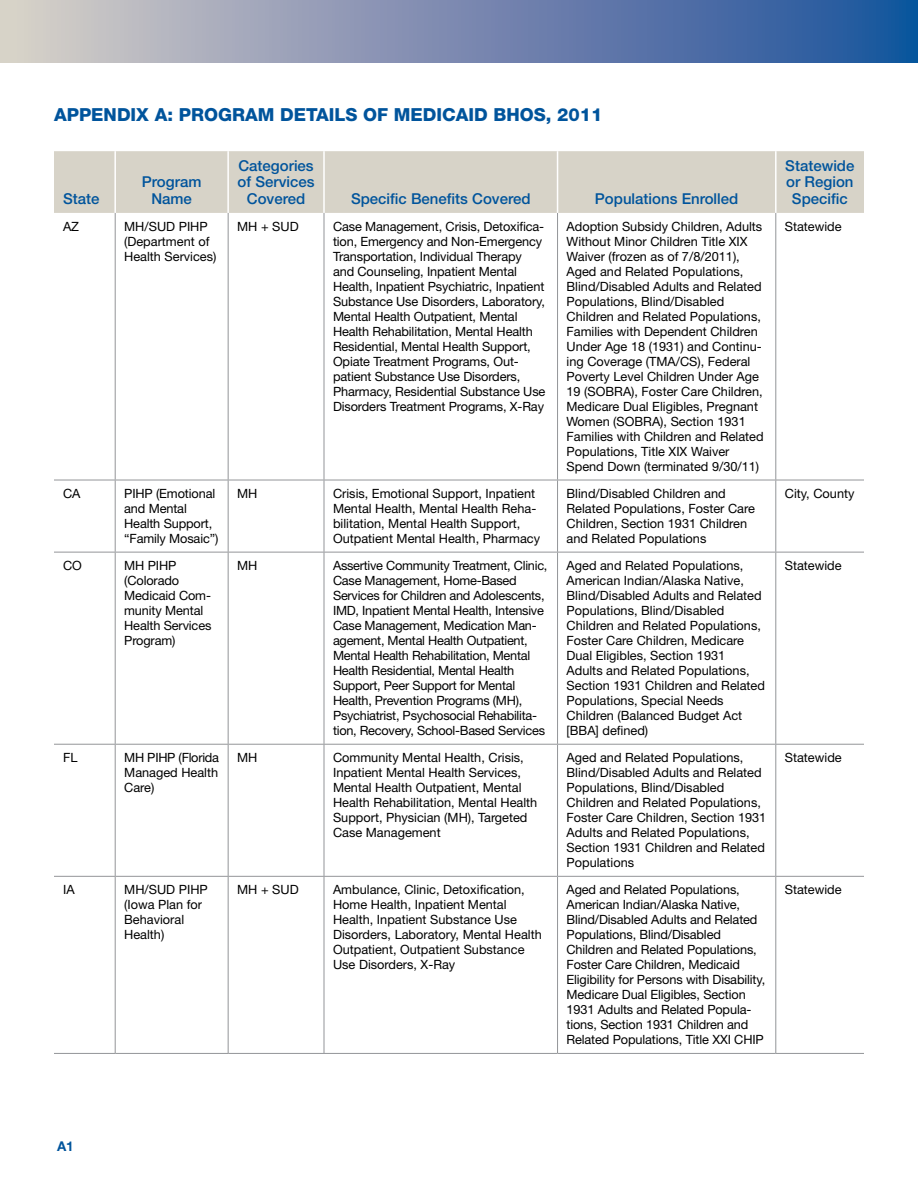
<style>
.page{position:relative;width:918px;height:1188px;background:#fff}
.page>*{position:absolute;margin:0;border:0;box-sizing:border-box;transform-origin:0 0}
.t1{font:800 18px "Helvetica Neue LT Std";color:#00549c}
.table_head{font:500 15px/16.5px "Helvetica Neue LT Std";color:#00549c;text-align:center}
.t2{font:700 13.5px "Helvetica Neue LT Std";color:#00549c}
.Table_txt{font:12.75px/15px "Helvetica Neue LT Std";color:#000}
.Table_txt-2{font:12.75px/15px "Helvetica Neue LT Std";letter-spacing:-.02em;color:#000}
</style>
<div class="page">
<div style="left:0;top:0;width:918px;height:63px;background:linear-gradient(to right,#dacdc8,#1a4e9b)"></div>
<div style="left:54px;top:151px;width:810px;height:62px;background:#d7d3c8"></div>
<hr style="left:115px;top:213px;width:1px;height:267px;background:#939598">
<hr style="left:228px;top:213px;width:1px;height:267px;background:#939598">
<hr style="left:324px;top:213px;width:1px;height:267px;background:#939598">
<hr style="left:557px;top:213px;width:1px;height:267px;background:#939598">
<hr style="left:775px;top:213px;width:1px;height:267px;background:#939598">
<hr style="left:115px;top:480px;width:1px;height:72px;background:#939598">
<hr style="left:228px;top:480px;width:1px;height:72px;background:#939598">
<hr style="left:324px;top:480px;width:1px;height:72px;background:#939598">
<hr style="left:557px;top:480px;width:1px;height:72px;background:#939598">
<hr style="left:775px;top:480px;width:1px;height:72px;background:#939598">
<hr style="left:115px;top:552px;width:1px;height:192px;background:#939598">
<hr style="left:228px;top:552px;width:1px;height:192px;background:#939598">
<hr style="left:324px;top:552px;width:1px;height:192px;background:#939598">
<hr style="left:557px;top:552px;width:1px;height:192px;background:#939598">
<hr style="left:775px;top:552px;width:1px;height:192px;background:#939598">
<hr style="left:115px;top:745px;width:1px;height:131px;background:#939598">
<hr style="left:228px;top:745px;width:1px;height:131px;background:#939598">
<hr style="left:324px;top:745px;width:1px;height:131px;background:#939598">
<hr style="left:557px;top:745px;width:1px;height:131px;background:#939598">
<hr style="left:775px;top:745px;width:1px;height:131px;background:#939598">
<hr style="left:115px;top:877px;width:1px;height:176px;background:#939598">
<hr style="left:228px;top:877px;width:1px;height:176px;background:#939598">
<hr style="left:324px;top:877px;width:1px;height:176px;background:#939598">
<hr style="left:557px;top:877px;width:1px;height:176px;background:#939598">
<hr style="left:775px;top:877px;width:1px;height:176px;background:#939598">
<hr style="left:54px;top:480px;width:61px;height:1px;background:#939598">
<hr style="left:115px;top:480px;width:113px;height:1px;background:#939598">
<hr style="left:228px;top:480px;width:96px;height:1px;background:#939598">
<hr style="left:324px;top:480px;width:234px;height:1px;background:#939598">
<hr style="left:558px;top:480px;width:218px;height:1px;background:#939598">
<hr style="left:776px;top:480px;width:88px;height:1px;background:#939598">
<hr style="left:54px;top:552px;width:61px;height:1px;background:#939598">
<hr style="left:115px;top:552px;width:113px;height:1px;background:#939598">
<hr style="left:228px;top:552px;width:96px;height:1px;background:#939598">
<hr style="left:324px;top:552px;width:234px;height:1px;background:#939598">
<hr style="left:558px;top:552px;width:218px;height:1px;background:#939598">
<hr style="left:776px;top:552px;width:88px;height:1px;background:#939598">
<hr style="left:54px;top:744px;width:61px;height:1px;background:#939598">
<hr style="left:115px;top:744px;width:113px;height:1px;background:#939598">
<hr style="left:228px;top:744px;width:96px;height:1px;background:#939598">
<hr style="left:324px;top:744px;width:234px;height:1px;background:#939598">
<hr style="left:558px;top:744px;width:218px;height:1px;background:#939598">
<hr style="left:776px;top:744px;width:88px;height:1px;background:#939598">
<hr style="left:54px;top:876px;width:61px;height:1px;background:#939598">
<hr style="left:115px;top:876px;width:113px;height:1px;background:#939598">
<hr style="left:228px;top:876px;width:96px;height:1px;background:#939598">
<hr style="left:324px;top:876px;width:234px;height:1px;background:#939598">
<hr style="left:558px;top:876px;width:218px;height:1px;background:#939598">
<hr style="left:776px;top:876px;width:88px;height:1px;background:#939598">
<hr style="left:54px;top:1053px;width:61px;height:1px;background:#939598">
<hr style="left:115px;top:1053px;width:113px;height:1px;background:#939598">
<hr style="left:228px;top:1053px;width:96px;height:1px;background:#939598">
<hr style="left:324px;top:1053px;width:234px;height:1px;background:#939598">
<hr style="left:558px;top:1053px;width:218px;height:1px;background:#939598">
<hr style="left:776px;top:1053px;width:88px;height:1px;background:#939598">
<hr style="left:114px;top:151px;width:2px;height:62px;background:#fff">
<hr style="left:227px;top:151px;width:2px;height:62px;background:#fff">
<hr style="left:323px;top:151px;width:2px;height:62px;background:#fff">
<hr style="left:557px;top:151px;width:1px;height:62px;background:#fff">
<hr style="left:775px;top:151px;width:2px;height:62px;background:#fff">
<h2 class="t1" style="left:54px;top:104px;width:550px">APPENDIX A: PROGRAM DETAILS OF MEDICAID BHOS, 2011</h2>
<p class="table_head" style="left:63px;top:190px;width:38px">State</p>
<p class="table_head" style="left:142px;top:174px;width:61px">Program<br>Name</p>
<p class="table_head" style="left:238px;top:157px;width:78px">Categories of Services<br>Covered</p>
<p class="table_head" style="left:351px;top:190px;width:181px">Specific Benefits Covered</p>
<p class="table_head" style="left:595px;top:190px;width:145px">Populations Enrolled</p>
<p class="table_head" style="left:785px;top:157px;width:71px">Statewide or Region<br>Specific</p>
<p class="Table_txt" style="left:63px;top:219px;width:18px">AZ</p>
<p class="Table_txt" style="left:124px;top:219px;width:94px">MH/SUD PIHP (Department of<br>Health Services)</p>
<p class="Table_txt" style="left:237px;top:219px;width:63px">MH + SUD</p>
<p class="Table_txt" style="left:333px;top:219px;width:214px">Case Management, Crisis, Detoxifica&shy;tion, Emergency and Non-Emergency Transportation, Individual Therapy and Counseling, Inpatient Mental Health, Inpatient Psychiatric, Inpatient Substance Use Disorders, Laboratory, Mental Health Outpatient, Mental Health Rehabilitation, Mental Health Residential, Mental Health Support, Opiate Treatment Programs, Out&shy;patient Substance Use Disorders, Pharmacy, Residential Substance Use Disorders Treatment Programs, X-Ray</p>
<p class="Table_txt" style="left:567px;top:219px;width:199px">Adoption Subsidy Children, Adults<br>Without Minor Children Title XIX<br>Waiver (frozen as of 7/8/2011),<br>Aged and Related Populations,<br>Blind/Disabled Adults and Related<br>Populations, Blind/Disabled<br>Children and Related Populations,<br>Families with Dependent Children<br>Under Age 18 (1931) and Continu&shy;ing Coverage (TMA/CS), Federal<br>Poverty Level Children Under Age<br>19 (SOBRA), Foster Care Children,<br>Medicare Dual Eligibles, Pregnant<br>Women (SOBRA), Section 1931<br>Families with Children and Related<br>Populations, Title XIX Waiver<br>Spend Down (terminated 9/30/11)</p>
<p class="Table_txt" style="left:785px;top:219px;width:58px">Statewide</p>
<p class="Table_txt" style="left:63px;top:486px;width:19px">CA</p>
<p class="Table_txt" style="left:124px;top:486px;width:96px">PIHP (Emotional and Mental<br>Health Support, “Family Mosaic”)</p>
<p class="Table_txt" style="left:237px;top:486px;width:22px">MH</p>
<p class="Table_txt" style="left:333px;top:486px;width:209px">Crisis, Emotional Support, Inpatient Mental Health, Mental Health Reha&shy;bilitation, Mental Health Support, Outpatient Mental Health, Pharmacy</p>
<p class="Table_txt" style="left:567px;top:486px;width:190px">Blind/Disabled Children and<br>Related Populations, Foster Care<br>Children, Section 1931 Children and Related Populations</p>
<p class="Table_txt" style="left:785px;top:486px;width:71px">City, County</p>
<p class="Table_txt" style="left:63px;top:558px;width:20px">CO</p>
<p class="Table_txt" style="left:124px;top:558px;width:89px">MH PIHP (Colorado<br>Medicaid Com&shy;munity Mental<br>Health Services<br>Program)</p>
<p class="Table_txt" style="left:237px;top:558px;width:22px">MH</p>
<p class="Table_txt-2" style="left:333px;top:558px;width:216px">Assertive Community Treatment, Clinic, Case Management, Home-Based Services for Children and Adolescents, IMD, Inpatient Mental Health, Intensive Case Management, Medication Man&shy;agement, Mental Health Outpatient, Mental Health Rehabilitation, Mental Health Residential, Mental Health Support, Peer Support for Mental Health, Prevention Programs (MH), Psychiatrist, Psychosocial Rehabilita&shy;tion, Recovery, School-Based Services</p>
<p class="Table_txt" style="left:567px;top:558px;width:200px">Aged and Related Populations,<br>American Indian/Alaska Native,<br>Blind/Disabled Adults and Related<br>Populations, Blind/Disabled<br>Children and Related Populations,<br>Foster Care Children, Medicare<br>Dual Eligibles, Section 1931<br>Adults and Related Populations,<br>Section 1931 Children and Related<br>Populations, Special Needs<br>Children (Balanced Budget Act [BBA] defined)</p>
<p class="Table_txt" style="left:785px;top:558px;width:58px">Statewide</p>
<p class="Table_txt" style="left:63px;top:750px;width:16px">FL</p>
<p class="Table_txt" style="left:124px;top:750px;width:96px;text-align:justify">MH PIHP (Florida Managed Health Care)</p>
<p class="Table_txt" style="left:237px;top:750px;width:22px">MH</p>
<p class="Table_txt" style="left:333px;top:750px;width:206px">Community Mental Health, Crisis,<br>Inpatient Mental Health Services,<br>Mental Health Outpatient, Mental<br>Health Rehabilitation, Mental Health<br>Support, Physician (MH), Targeted<br>Case Management</p>
<p class="Table_txt" style="left:567px;top:750px;width:201px">Aged and Related Populations,<br>Blind/Disabled Adults and Related<br>Populations, Blind/Disabled<br>Children and Related Populations,<br>Foster Care Children, Section 1931<br>Adults and Related Populations,<br>Section 1931 Children and Related<br>Populations</p>
<p class="Table_txt" style="left:785px;top:750px;width:58px">Statewide</p>
<p class="Table_txt" style="left:63px;top:882px;width:13px">IA</p>
<p class="Table_txt" style="left:124px;top:882px;width:85px">MH/SUD PIHP (Iowa Plan for<br>Behavioral<br>Health)</p>
<p class="Table_txt" style="left:237px;top:882px;width:63px">MH + SUD</p>
<p class="Table_txt" style="left:333px;top:882px;width:210px">Ambulance, Clinic, Detoxification,<br>Home Health, Inpatient Mental<br>Health, Inpatient Substance Use<br>Disorders, Laboratory, Mental Health<br>Outpatient, Outpatient Substance<br>Use Disorders, X-Ray</p>
<p class="Table_txt" style="left:567px;top:882px;width:200px">Aged and Related Populations, American Indian/Alaska Native, Blind/Disabled Adults and Related Populations, Blind/Disabled Children and Related Populations, Foster Care Children, Medicaid Eligibility for Persons with Disability, Medicare Dual Eligibles, Section 1931 Adults and Related Popula&shy;tions, Section 1931 Children and Related Populations, Title XXI CHIP</p>
<p class="Table_txt" style="left:785px;top:882px;width:58px">Statewide</p>
<p class="t2" style="left:57px;top:1138px;width:18px">A1</p>
</div>
